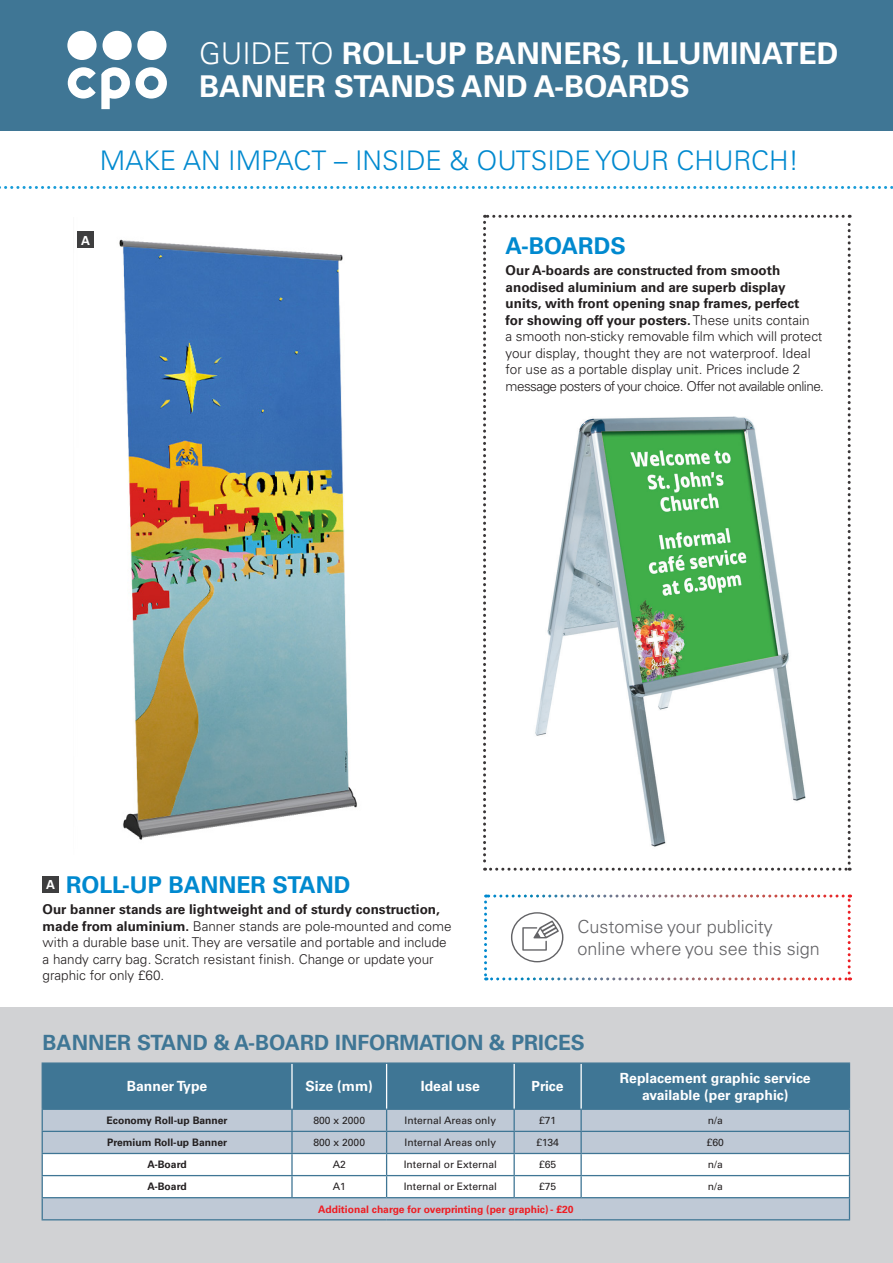
<style>
.page{position:relative;width:893px;height:1263px;background:#fff}
.page>*{position:absolute;margin:0;border:0;box-sizing:border-box;transform-origin:0 0}
.t1{font:700 30px/33px "Univers LT Pro 65";color:#fff}
.t2{font:300 27px "Univers LT Pro 45";color:#0089cf}
.t3{font:700 23.1px "Univers LT Pro 65";color:#0089cf}
.t4{font:700 21px "Univers LT Pro 65";color:#3f7695}
.t5{font:300 18px/22.5px "Univers LT Pro 45";color:#636366}
.t6{font:700 13.95px/16.8px "Univers LT Pro 65";color:#fff;text-align:center}
.t7{font:300 13.5px/16.5px "Univers LT Pro 45";color:#231f20}
.t8{font:700 12.45px "Univers LT Pro 65";color:#fff}
.t9{font:10.35px "Univers LT Pro 55 Roman";color:#231f20}
.t10{font:700 10.35px "Univers LT Pro 65";color:#231f20}
.t11{font:700 10.35px "Univers LT Pro 65";color:#ee1d23}
.s1{font-family:"Univers LT Pro 45";font-weight:300}
.s2{font-family:"Univers LT Pro 65";font-weight:700}
</style>
<div class="page">
<svg style="left:483px;top:215px;width:368px;height:656px"></svg>
<img style="left:523px;top:402px;width:292px;height:452px">
<img style="left:77px;top:231px;width:280px;height:609px">
<div style="left:0;top:0;width:893px;height:131px;background:#3f7695"></div>
<svg style="left:136px;top:67px;width:31px;height:32px"></svg>
<svg style="left:68px;top:67px;width:62px;height:42px"></svg>
<div style="left:67px;top:31px;width:30px;height:29px;background:#fff;border-radius:50%"></div>
<div style="left:103px;top:31px;width:29px;height:29px;background:#fff;border-radius:50%"></div>
<div style="left:137px;top:31px;width:30px;height:29px;background:#fff;border-radius:50%"></div>
<div style="left:0;top:1008px;width:893px;height:255px;background:#d1d2d4"></div>
<svg style="left:42px;top:1064px;width:808px;height:155px;background:#a5bbcb"></svg>
<hr style="left:42px;top:1219px;width:250px;height:1px;background:#3f7695">
<hr style="left:292px;top:1219px;width:95px;height:1px;background:#3f7695">
<hr style="left:387px;top:1219px;width:127px;height:1px;background:#3f7695">
<hr style="left:514px;top:1219px;width:67px;height:1px;background:#3f7695">
<hr style="left:581px;top:1219px;width:269px;height:1px;background:#3f7695">
<hr style="left:42px;top:1064px;width:1px;height:44px;background:#3f7695">
<hr style="left:291px;top:1064px;width:2px;height:44px;background:#fff">
<hr style="left:386px;top:1064px;width:1px;height:44px;background:#fff">
<hr style="left:513px;top:1064px;width:2px;height:44px;background:#fff">
<hr style="left:580px;top:1064px;width:2px;height:44px;background:#fff">
<hr style="left:849px;top:1064px;width:1px;height:44px;background:#3f7695">
<hr style="left:42px;top:1062px;width:250px;height:2px;background:#3f7695">
<hr style="left:292px;top:1062px;width:95px;height:2px;background:#3f7695">
<hr style="left:387px;top:1062px;width:127px;height:2px;background:#3f7695">
<hr style="left:514px;top:1062px;width:67px;height:2px;background:#3f7695">
<hr style="left:581px;top:1062px;width:269px;height:2px;background:#3f7695">
<div style="left:43px;top:877px;width:16px;height:16px;background:#3e3e3f"></div>
<div style="left:78px;top:232px;width:16px;height:16px;background:#3e3e3f"></div>
<svg style="left:484px;top:894px;width:367px;height:86px"></svg>
<svg style="left:0;top:186px;width:893px;height:3px"></svg>
<p class="t1" style="left:199px;top:37px;width:641px"><span class="s1">GUIDE TO</span> ROLL-UP BANNERS, ILLUMINATED<br>BANNER STANDS AND A-BOARDS</p>
<p class="t2" style="left:100px;top:144px;width:701px">MAKE AN IMPACT – INSIDE &amp; OUTSIDE YOUR CHURCH!</p>
<p class="t8" style="left:81px;top:233px;width:11px">A</p>
<p class="t3" style="left:506px;top:232px;width:122px">A-BOARDS</p>
<p class="t7" style="left:506px;top:262px;width:320px"><span class="s2">Our A-boards are constructed from smooth anodised aluminium and are superb display units, with front opening snap frames, perfect<br>for showing off your posters.</span> These units contain<br>a smooth non-sticky removable film which will protect your display, thought they are not waterproof. Ideal for use as a portable display unit. Prices include 2 message posters of your choice. Offer not available online.</p>
<p class="t8" style="left:46px;top:877px;width:11px">A</p>
<p class="t3" style="left:66px;top:871px;width:286px">ROLL-UP BANNER STAND</p>
<p class="t7" style="left:43px;top:901px;width:411px"><span class="s2">Our banner stands are lightweight and of sturdy construction, made from aluminium.</span> Banner stands are pole-mounted and come with a durable base unit. They are versatile and portable and include a handy carry bag. Scratch resistant finish. Change or update your graphic for only £60.</p>
<p class="t5" style="left:577px;top:915px;width:244px">Customise your publicity online where you see this sign</p>
<p class="t4" style="left:43px;top:1030px;width:544px">BANNER STAND &amp; A-BOARD INFORMATION &amp; PRICES</p>
<p class="t6" style="left:127px;top:1078px;width:82px">Banner Type</p>
<p class="t6" style="left:306px;top:1078px;width:69px">Size (mm)</p>
<p class="t6" style="left:421px;top:1078px;width:61px">Ideal use</p>
<p class="t6" style="left:532px;top:1078px;width:34px">Price</p>
<p class="t6" style="left:620px;top:1069px;width:192px">Replacement graphic service available (per graphic)</p>
<p class="t10" style="left:107px;top:1114px;width:123px">Economy Roll-up Banner</p>
<p class="t9" style="left:313px;top:1114px;width:53px">800 x 2000</p>
<p class="t9" style="left:405px;top:1114px;width:93px">Internal Areas only</p>
<p class="t9" style="left:539px;top:1114px;width:19px">£71</p>
<p class="t9" style="left:708px;top:1114px;width:16px">n/a</p>
<p class="t10" style="left:107px;top:1136px;width:121px">Premium Roll-up Banner</p>
<p class="t9" style="left:313px;top:1136px;width:53px">800 x 2000</p>
<p class="t9" style="left:405px;top:1136px;width:93px">Internal Areas only</p>
<p class="t9" style="left:536px;top:1136px;width:24px">£134</p>
<p class="t9" style="left:707px;top:1136px;width:19px">£60</p>
<p class="t10" style="left:147px;top:1158px;width:41px">A-Board</p>
<p class="t9" style="left:333px;top:1158px;width:15px">A2</p>
<p class="t9" style="left:404px;top:1158px;width:95px">Internal or External</p>
<p class="t9" style="left:539px;top:1158px;width:19px">£65</p>
<p class="t9" style="left:708px;top:1158px;width:16px">n/a</p>
<p class="t10" style="left:147px;top:1180px;width:41px">A-Board</p>
<p class="t9" style="left:333px;top:1180px;width:15px">A1</p>
<p class="t9" style="left:404px;top:1180px;width:95px">Internal or External</p>
<p class="t9" style="left:539px;top:1180px;width:19px">£75</p>
<p class="t9" style="left:708px;top:1180px;width:16px">n/a</p>
<p class="t11" style="left:318px;top:1203px;width:257px">Additional charge for overprinting (per graphic) - £20</p>
</div>
